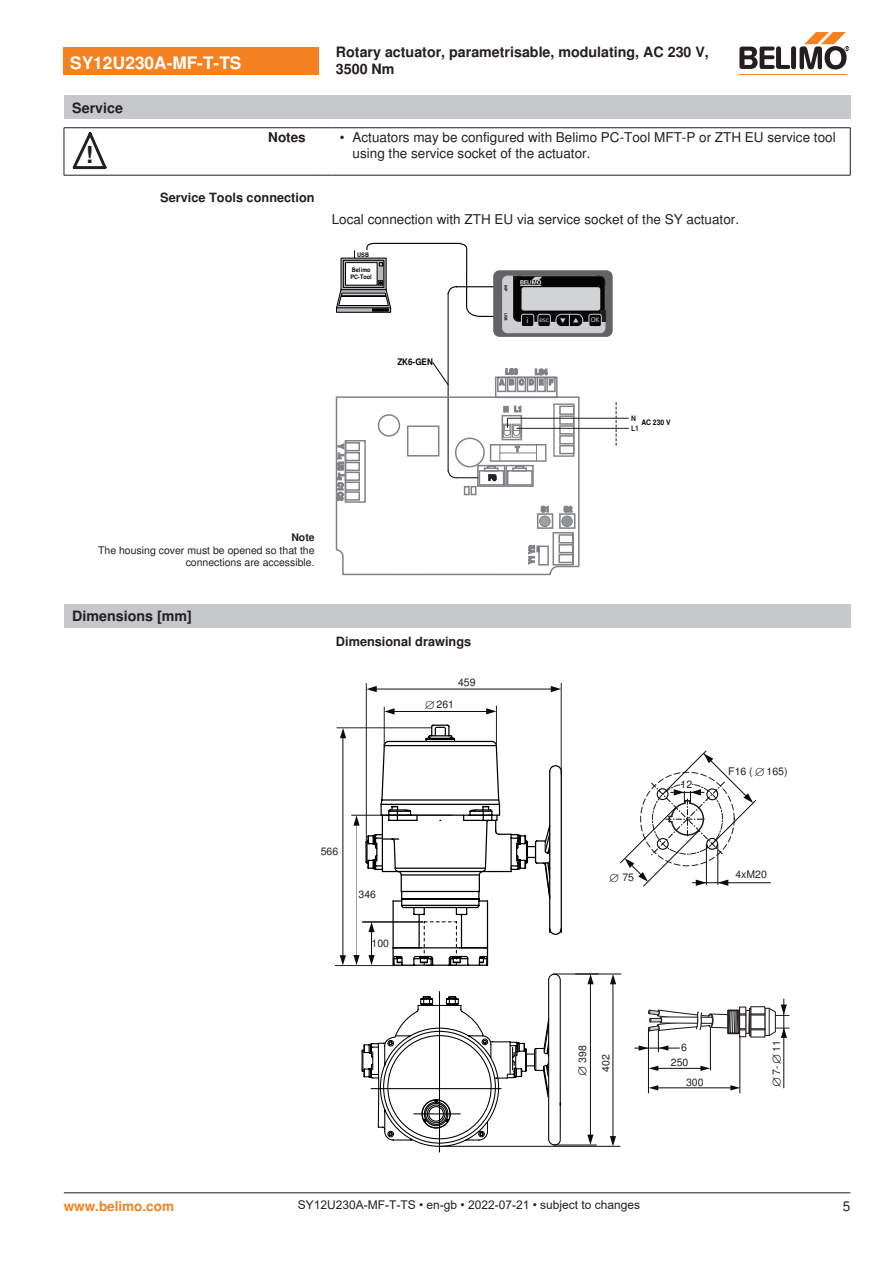
<style>
.page{position:relative;width:893px;height:1263px;background:#fff}
.page>*{position:absolute;margin:0;border:0;box-sizing:border-box;transform-origin:0 0}
.t1{font:700 23.55px "Nimbus Sans BEL";color:#231f20}
.t2{font:700 17.25px "Nimbus Sans BEL";color:#fff}
.t3{font:700 14.25px/17.1px "Nimbus Sans BEL";color:#231f20}
.Bulletpoints{font:13.5px/16.2px "Nimbus Sans BEL";color:#231f20}
.t4{font:700 13.5px "Nimbus Sans BEL";color:#f58220}
.Tabellenkopf_rechtsb{font:700 13.5px "Nimbus Sans BEL";color:#231f20}
.Rechtsbündig{font:700 12.75px "Nimbus Sans BEL";color:#231f20}
.t5{font:12px "Arial";color:#231f20}
.t6{font:700 12px "Nimbus Sans BEL";color:#231f20}
.Rechtsbündig-2{font:10.5px/12.6px "Nimbus Sans BEL";color:#231f20;text-align:right}
.t7{font:700 9px "Nimbus Sans BEL";color:#000;scale:.9 1}
.t8{font:700 7.5px "Nimbus Sans BEL";color:#000;scale:.9 1}
.t9{font:7.5px "Calibri";color:#cecfd1}
.t10{font:700 7.5px/10.4px "Nimbus Sans BEL";color:#231f20;scale:.9 1}
.t11{font:700 6.15px/7.4px "Nimbus Sans BEL";color:#000;scale:.9 1}
.t12{font:700 4.5px "Calibri";color:#050504}
.s1{font-family:"Noto Sans"}
.s2{font-size:9px}
.s3{font-weight:700}
.s4{font-style:inherit}
.s5{font-weight:700;font-size:12px}
.s6{font-weight:700;font-size:12px;color:#000}
</style>
<div class="page">
<hr style="left:64px;top:128px;width:1px;height:47px;background:#231f20">
<hr style="left:850px;top:128px;width:1px;height:47px;background:#231f20">
<hr style="left:64px;top:127px;width:51px;height:1px;background:#231f20">
<hr style="left:115px;top:127px;width:199px;height:1px;background:#231f20">
<svg style="left:314px;top:127px;width:17px;height:1px"></svg>
<hr style="left:331px;top:127px;width:519px;height:1px;background:#231f20">
<hr style="left:64px;top:175px;width:51px;height:1px;background:#231f20">
<hr style="left:115px;top:175px;width:199px;height:1px;background:#231f20">
<svg style="left:314px;top:175px;width:17px;height:1px"></svg>
<hr style="left:331px;top:175px;width:519px;height:1px;background:#231f20">
<svg style="left:73px;top:132px;width:34px;height:38px"></svg>
<hr style="left:507px;top:418px;width:122px;height:1px;background:#231f20">
<hr style="left:517px;top:428px;width:112px;height:1px;background:#231f20">
<svg style="left:616px;top:402px;width:1px;height:44px"></svg>
<div style="left:494px;top:271px;width:118px;height:65px;background:#636366;border-radius:6px"></div>
<div style="left:493px;top:270px;width:120px;height:67px;border:1px solid #636366;border-radius:6px"></div>
<div style="left:503px;top:276px;width:102px;height:57px;background:#cecfd1;border-radius:5px"></div>
<svg style="left:596px;top:275px;width:10px;height:11px"></svg>
<div style="left:514px;top:276px;width:91px;height:45px;background:#050504;border-radius:5px"></div>
<div style="left:513px;top:276px;width:92px;height:46px;border:1px solid #231f20;border-radius:5px"></div>
<div style="left:521px;top:287px;width:79px;height:24px;background:#d2d3d5;border-radius:2px"></div>
<div style="left:556px;top:314px;width:27px;height:13px;border:1px solid #cecfd1;border-radius:6px"></div>
<div style="left:600px;top:311px;width:5px;height:11px;background:#231f20"></div>
<div style="left:589px;top:314px;width:12px;height:13px;background:#050504;border-radius:2px"></div>
<div style="left:588px;top:314px;width:14px;height:13px;border:1px solid #cecfd1;border-radius:2px"></div>
<div style="left:64px;top:604px;width:786px;height:24px;background:#c7c8ca"></div>
<div style="left:64px;top:47px;width:255px;height:27px;background:#f58220"></div>
<hr style="left:739px;top:74px;width:107px;height:1px;background:#f58220">
<svg style="left:739px;top:32px;width:110px;height:38px"></svg>
<div style="left:64px;top:96px;width:786px;height:23px;background:#c7c8ca"></div>
<hr style="left:64px;top:1192px;width:786px;height:1px;background:#231f20">
<svg style="left:361px;top:973px;width:200px;height:179px"></svg>
<svg style="left:620px;top:750px;width:136px;height:137px"></svg>
<hr style="left:692px;top:882px;width:79px;height:1px;background:#0e0b11">
<hr style="left:496px;top:706px;width:1px;height:40px;background:#231f20">
<hr style="left:366px;top:683px;width:1px;height:166px;background:#231f20">
<hr style="left:389px;top:711px;width:100px;height:1px;background:#0e0b11">
<svg style="left:385px;top:708px;width:10px;height:7px"></svg>
<svg style="left:486px;top:708px;width:10px;height:6px"></svg>
<hr style="left:561px;top:683px;width:1px;height:92px;background:#231f20">
<hr style="left:375px;top:689px;width:177px;height:1px;background:#0e0b11">
<svg style="left:366px;top:686px;width:11px;height:6px"></svg>
<svg style="left:551px;top:686px;width:10px;height:6px"></svg>
<hr style="left:337px;top:727px;width:94px;height:1px;background:#231f20">
<hr style="left:335px;top:965px;width:79px;height:1px;background:#231f20">
<hr style="left:343px;top:736px;width:1px;height:222px;background:#0e0b11">
<svg style="left:340px;top:955px;width:6px;height:10px"></svg>
<svg style="left:340px;top:728px;width:6px;height:10px"></svg>
<svg style="left:587px;top:1134px;width:6px;height:11px"></svg>
<hr style="left:590px;top:980px;width:1px;height:161px;background:#0e0b11">
<svg style="left:587px;top:975px;width:7px;height:9px"></svg>
<hr style="left:553px;top:1145px;width:44px;height:1px;background:#0e0b11">
<hr style="left:553px;top:974px;width:46px;height:1px;background:#0e0b11">
<svg style="left:610px;top:1136px;width:6px;height:10px"></svg>
<hr style="left:612px;top:980px;width:1px;height:161px;background:#0e0b11">
<svg style="left:610px;top:975px;width:6px;height:9px"></svg>
<hr style="left:439px;top:1146px;width:181px;height:1px;background:#0e0b11">
<hr style="left:575px;top:974px;width:46px;height:1px;background:#0e0b11">
<hr style="left:384px;top:707px;width:1px;height:39px;background:#231f20">
<hr style="left:710px;top:1027px;width:1px;height:43px;background:#0e0b11">
<hr style="left:648px;top:1029px;width:1px;height:64px;background:#0e0b11">
<svg style="left:700px;top:1066px;width:10px;height:5px"></svg>
<svg style="left:649px;top:1066px;width:9px;height:5px"></svg>
<hr style="left:654px;top:1068px;width:48px;height:1px;background:#0e0b11">
<hr style="left:740px;top:1035px;width:1px;height:58px;background:#0e0b11">
<svg style="left:730px;top:1085px;width:10px;height:5px"></svg>
<svg style="left:649px;top:1085px;width:9px;height:5px"></svg>
<hr style="left:654px;top:1087px;width:78px;height:1px;background:#0e0b11">
<hr style="left:635px;top:1048px;width:44px;height:1px;background:#0e0b11">
<hr style="left:783px;top:999px;width:1px;height:89px;background:#0e0b11">
<svg style="left:639px;top:1004px;width:151px;height:48px"></svg>
<hr style="left:351px;top:815px;width:101px;height:1px;background:#0e0b11">
<svg style="left:353px;top:724px;width:209px;height:242px"></svg>
<hr style="left:356px;top:824px;width:1px;height:132px;background:#0e0b11">
<svg style="left:335px;top:243px;width:246px;height:332px"></svg>
<p class="t2" style="left:70px;top:52px;width:173px">SY12<span class="s1">U</span>230A-MF-T-TS</p>
<p class="t3" style="left:72px;top:100px;width:52px">Service</p>
<p class="t3" style="left:336px;top:44px;width:374px">Rotary actuator, parametrisable, modulating, AC 230 V,<br>3500 Nm</p>
<p class="t1" style="left:86px;top:141px;width:9px">!</p>
<p class="Tabellenkopf_rechtsb" style="left:268px;top:129px;width:39px">Notes</p>
<p class="Bulletpoints" style="left:353px;top:130px;width:485px;text-indent:-13px">• Actuators may be configured with Belimo PC-Tool MFT-P or ZTH EU service tool using the service socket of the actuator.</p>
<p class="Rechtsbündig" style="left:160px;top:189px;width:156px">Service Tools connection</p>
<p class="Bulletpoints" style="left:332px;top:212px;width:409px">Local connection with ZTH EU via service socket of the SY actuator.</p>
<p class="t11" style="left:357px;top:251px;width:15px">USB</p>
<p class="t11" style="left:351px;top:266px;width:25px">Belimo<br>PC-Tool</p>
<p class="t7" style="left:397px;top:356px;width:41px">ZK6-GEN</p>
<p class="t12" style="left:509px;top:285px;width:8px;rotate:90deg">MP</p>
<p class="t12" style="left:509px;top:313px;width:9px;rotate:90deg">USB</p>
<p class="t9" style="left:527px;top:315px;width:24px"><span class="s2">i</span> esc</p>
<p class="t9" style="left:591px;top:315px;width:10px">OK</p>
<p class="t10" style="left:631px;top:413px;width:10px">N<br>L1</p>
<p class="t8" style="left:641px;top:418px;width:34px">AC 230 V</p>
<p class="Rechtsbündig-2" style="left:98px;top:531px;width:218px"><span class="s3">Note<br></span>The housing cover must be opened so that the connections are accessible.</p>
<p class="t3" style="left:72px;top:608px;width:121px">Dimensions [mm]</p>
<p class="Rechtsbündig" style="left:336px;top:633px;width:137px">Dimensional drawings</p>
<p class="Rechtsbündig-2" style="left:458px;top:676px;width:19px"><span class="s4">4</span>59</p>
<p class="t6" style="left:424px;top:697px;width:13px">∅</p>
<p class="Rechtsbündig-2" style="left:437px;top:698px;width:19px">261</p>
<p class="Rechtsbündig-2" style="left:321px;top:845px;width:19px">566</p>
<p class="Rechtsbündig-2" style="left:359px;top:888px;width:19px">346</p>
<p class="Rechtsbündig-2" style="left:372px;top:937px;width:19px">100</p>
<p class="Rechtsbündig-2" style="left:681px;top:778px;width:13px">12</p>
<p class="Rechtsbündig-2" style="left:728px;top:765px;width:61px">F16 (<span class="s5">∅</span>165)</p>
<p class="Rechtsbündig-2" style="left:608px;top:871px;width:27px"><span class="s5">∅</span>75</p>
<p class="Rechtsbündig-2" style="left:735px;top:869px;width:33px">4xM20</p>
<p class="Rechtsbündig-2" style="left:576px;top:1077px;width:33px;rotate:-90deg"><span class="s6">∅</span> 398</p>
<p class="Rechtsbündig-2" style="left:600px;top:1071px;width:19px;rotate:-90deg">402</p>
<p class="Rechtsbündig-2" style="left:671px;top:1040px;width:19px;line-height:14.9px">6<br>250</p>
<p class="Rechtsbündig-2" style="left:686px;top:1076px;width:19px">300</p>
<p class="Rechtsbündig-2" style="left:770px;top:1088px;width:49px;rotate:-90deg"><span class="s6">∅</span>7-<span class="s6">∅</span>11</p>
<p class="t4" style="left:64px;top:1198px;width:112px">www.belimo.com</p>
<p class="t5" style="left:298px;top:1198px;width:344px">SY12U230A-MF-T-TS • en-gb • 2022-07-21 • subject to changes</p>
<p class="Bulletpoints" style="left:843px;top:1198px;width:9px">5</p>
</div>
